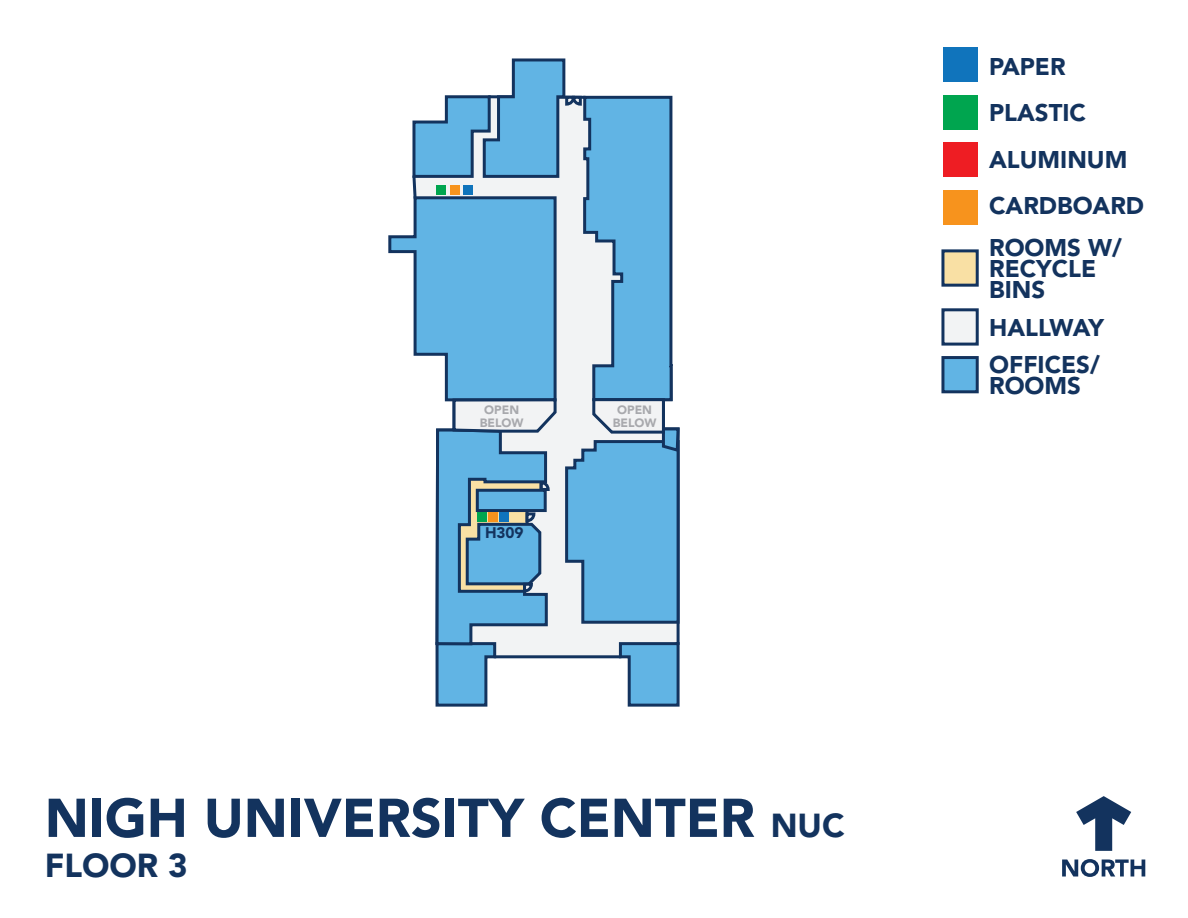
<style>
.page{position:relative;width:1188px;height:918px;background:#fff}
.page>*{position:absolute;margin:0;border:0;box-sizing:border-box;transform-origin:0 0}
.t1{font:900 54px "Avenir LT Std";color:#13335e}
.t2{font:900 33px "Avenir LT Std";color:#13335e}
.t3{font:900 24px/46.5px "Avenir LT Std";color:#13335e}
.t4{font:900 15.3px "Avenir LT Std";color:#13335e}
.t5{font:900 12px/12.5px "Avenir LT Std";color:#a8a9ad;text-align:center}
.s1{font-size:33px}
</style>
<div class="page">
<div style="left:943px;top:47px;width:34px;height:35px;background:#1074bc"></div>
<div style="left:943px;top:95px;width:34px;height:34px;background:#00a54f"></div>
<div style="left:943px;top:143px;width:34px;height:34px;background:#ee1d23"></div>
<div style="left:943px;top:190px;width:34px;height:35px;background:#f7931d"></div>
<div style="left:941px;top:308px;width:38px;height:38px;background:#f2f3f4;border:3px solid #13335e"></div>
<div style="left:941px;top:249px;width:38px;height:38px;background:#f9e0a4;border:3px solid #13335e"></div>
<div style="left:941px;top:356px;width:38px;height:37px;background:#61b4e4;border:3px solid #13335e"></div>
<svg style="left:1062px;top:859px;width:83px;height:18px"></svg>
<svg style="left:1076px;top:796px;width:55px;height:55px"></svg>
<svg style="left:388px;top:58px;width:292px;height:649px"></svg>
<div style="left:499px;top:512px;width:10px;height:10px;background:#1074bc"></div>
<div style="left:477px;top:512px;width:10px;height:10px;background:#00a54f"></div>
<div style="left:488px;top:512px;width:10px;height:10px;background:#f7931d"></div>
<p class="t5" style="left:480px;top:404px;width:45px">OPEN<br>BELOW</p>
<p class="t5" style="left:613px;top:404px;width:45px">OPEN<br>BELOW</p>
<p class="t4" style="left:485px;top:523px;width:40px">H309</p>
<h1 class="t1" style="left:45px;top:785px;width:801px">NIGH UNIVERSITY CENTER <span class="s1">NUC</span></h1>
<h2 class="t2" style="left:45px;top:845px;width:144px">FLOOR 3</h2>
<p class="t3" style="left:989px;top:43px;width:157px">PAPER<br>PLASTIC<br>ALUMINUM<br>CARDBOARD</p>
<p class="t3" style="left:989px;top:237px;width:134px;line-height:21px">ROOMS W/<br>RECYCLE<br>BINS</p>
<p class="t3" style="left:989px;top:309px;width:116px;line-height:37.5px">HALLWAY<br>OFFICES/</p>
<p class="t3" style="left:989px;top:363px;width:93px">ROOMS</p>
</div>
